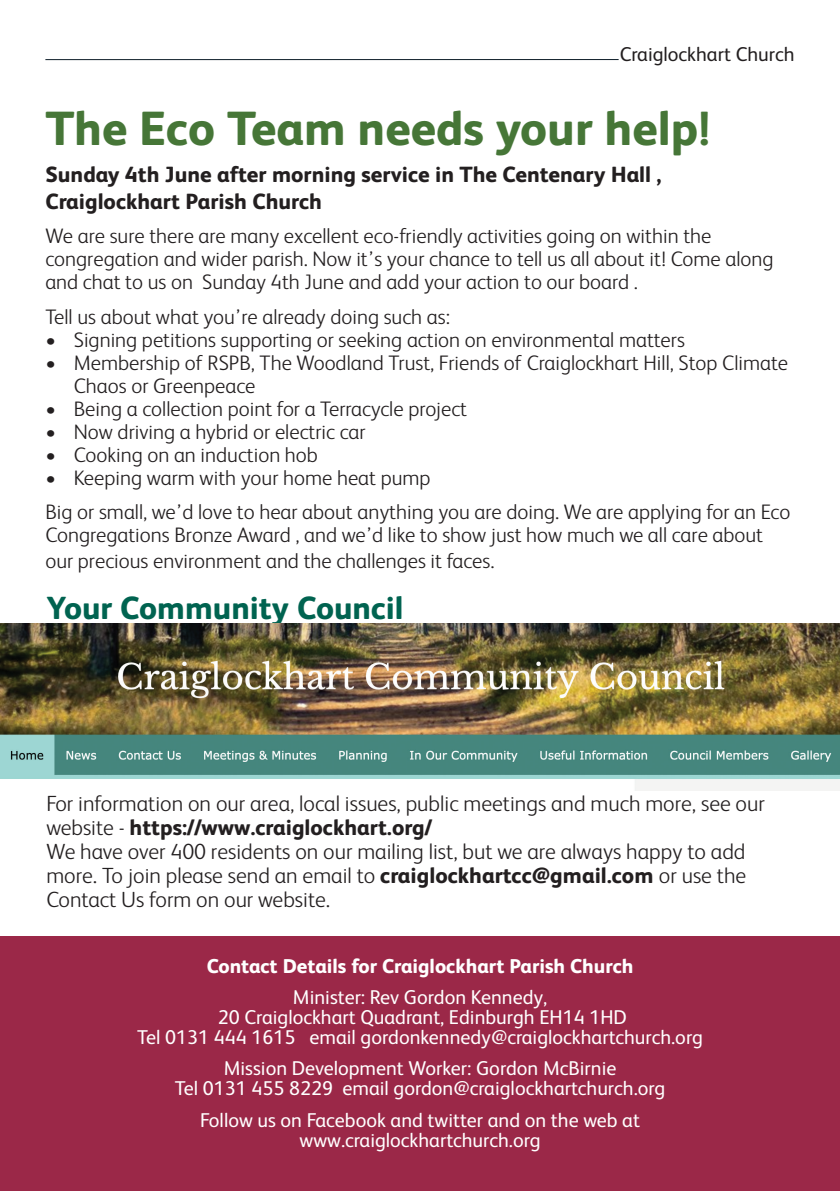
<style>
.page{position:relative;width:840px;height:1191px;background:#fff}
.page>*{position:absolute;margin:0;border:0;box-sizing:border-box;transform-origin:0 0}
.t1{font:800 48px "FS Albert";color:#467637}
.t2{font:800 32px "FS Albert";color:#006350}
.t3{font:300 22px/24px "FS Albert";color:#231f20}
.t4{font:800 22px/26.4px "FS Albert";color:#231f20}
.t5{font:300 21px/23px "FS Albert";color:#231f20}
.t6{font:20px/20px "FS Albert";color:#fff;text-align:center}
.t7{font:800 20px "FS Albert";color:#fff}
.t8{font:20px "FS Albert";color:#231f20}
.s1{font-weight:800}
</style>
<div class="page">
<div style="left:0;top:937px;width:839px;height:254px;background:#9b2848"></div>
<hr style="left:45px;top:59px;width:573px;height:1px;background:#0d1d28">
<img style="left:0;top:624px;width:839px;height:166px">
<p class="t8" style="left:619px;top:41px;width:176px">Craiglockhart Church</p>
<h1 class="t1" style="left:45px;top:93px;width:665px">The Eco Team needs your help!</h1>
<p class="t4" style="left:45px;top:161px;width:617px">Sunday 4th June after morning service in The Centenary Hall ,<br>Craiglockhart Parish Church</p>
<p class="t5" style="left:45px;top:223px;width:729px">We are sure there are many excellent eco-friendly activities going on within the congregation and wider parish. Now it’s your chance to tell us all about it! Come along and chat to us on Sunday 4th June and add your action to our board .</p>
<p class="t5" style="left:45px;top:304px;width:406px">Tell us about what you’re already doing such as:</p>
<p class="t5" style="left:45px;top:327px;width:640px">• Signing petitions supporting or seeking action on environmental matters</p>
<p class="t5" style="left:74px;top:350px;width:715px;text-indent:-28px">• Membership of RSPB, The Woodland Trust, Friends of Craiglockhart Hill, Stop Climate<br>Chaos or Greenpeace</p>
<p class="t5" style="left:45px;top:396px;width:423px">• Being a collection point for a Terracycle project</p>
<p class="t5" style="left:45px;top:419px;width:321px">• Now driving a hybrid or electric car</p>
<p class="t5" style="left:45px;top:442px;width:274px">• Cooking on an induction hob</p>
<p class="t5" style="left:45px;top:459px;width:746px;line-height:34.4px">• Keeping warm with your home heat pump<br>Big or small, we’d love to hear about anything you are doing. We are applying for an Eco</p>
<p class="t5" style="left:45px;top:520px;width:718px;line-height:26.4px">Congregations Bronze Award , and we’d like to show just how much we all care about our precious environment and the challenges it faces.</p>
<h2 class="t2" style="left:46px;top:585px;width:358px">Your Community Council</h2>
<p class="t3" style="left:46px;top:790px;width:719px">For information on our area, local issues, public meetings and much more, see our website - <span class="s1">https://www.craiglockhart.org/<br></span>We have over 400 residents on our mailing list, but we are always happy to add more. To join please send an email to <span class="s1">craiglockhartcc@gmail.com</span> or use the Contact Us form on our website.</p>
<p class="t7" style="left:206px;top:951px;width:428px">Contact Details for Craiglockhart Parish Church</p>
<p class="t6" style="left:137px;top:986px;width:567px">Minister: Rev Gordon Kennedy,<br>20 Craiglockhart Quadrant, Edinburgh EH14 1HD<br>Tel 0131 444 1615 email gordonkennedy@craiglockhartchurch.org</p>
<p class="t6" style="left:175px;top:1057px;width:492px">Mission Development Worker: Gordon McBirnie<br>Tel 0131 455 8229 email gordon@craiglockhartchurch.org</p>
<p class="t6" style="left:200px;top:1109px;width:441px">Follow us on Facebook and twitter and on the web at www.craiglockhartchurch.org</p>
</div>
